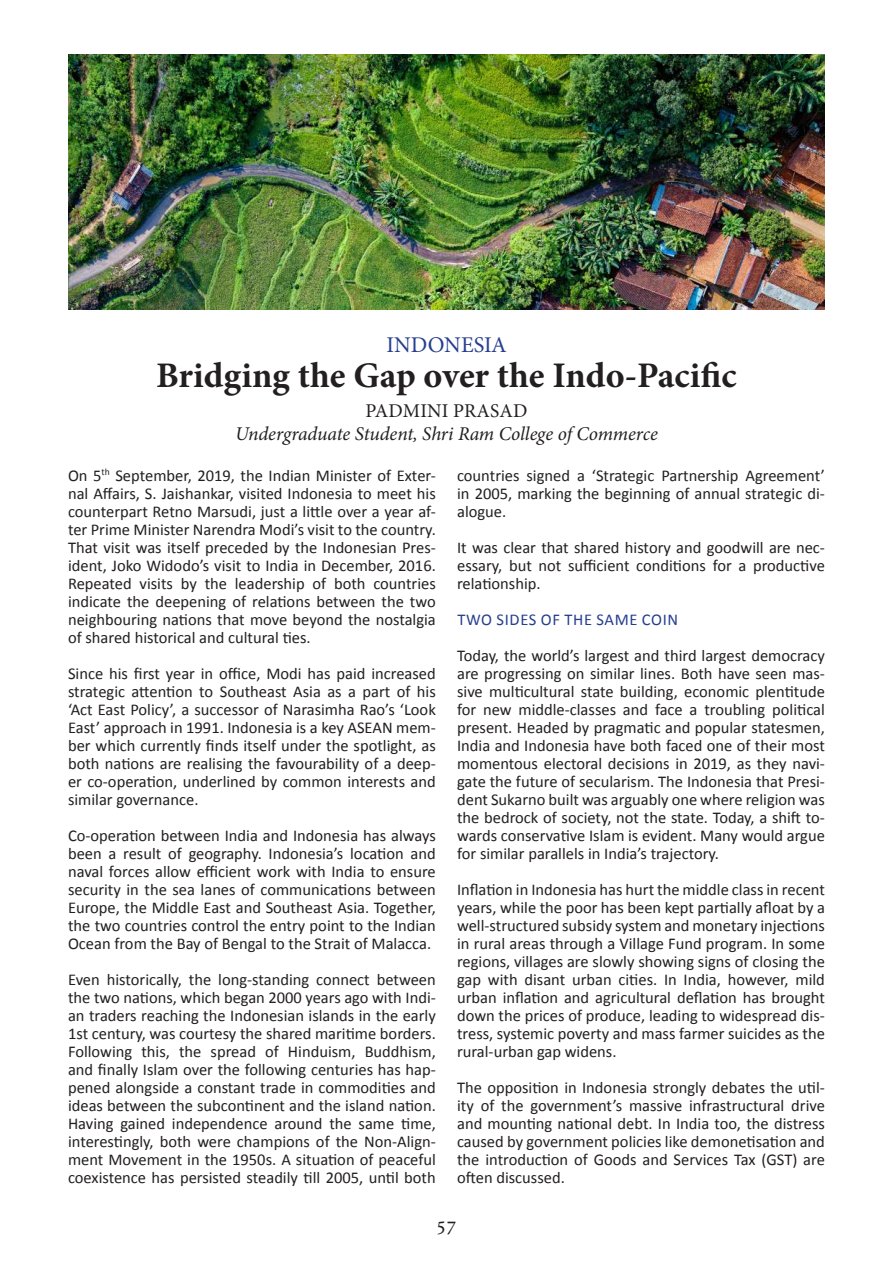
<style>
.page{position:relative;width:893px;height:1263px;background:#fff}
.page>*{position:absolute;margin:0;border:0;box-sizing:border-box;transform-origin:0 0}
.t1{font:700 36px "Minion Pro";color:#231f20}
.t2{font:22.5px "Minion Pro";color:#253f8e}
.t3{font:21px "Minion Pro";color:#231f20}
.t4{font:italic 19.5px "Minion Pro";letter-spacing:-.005em;color:#231f20}
.t5{font:19.5px "Minion Pro";letter-spacing:.01em;color:#231f20}
.t6{font:16.5px/18px "Calibri";color:#231f20;text-align:justify}
.t7{font:16.5px "Calibri";letter-spacing:.04em;color:#253f8e}
</style>
<div class="page">
<img style="left:68px;top:54px;width:757px;height:255px">
<h2 class="t2" style="left:386px;top:330px;width:122px">INDONESIA</h2>
<h1 class="t1" style="left:156px;top:350px;width:582px">Bridging the Gap over the Indo-Pacific</h1>
<p class="t5" style="left:365px;top:397px;width:164px">PADMINI PRASAD</p>
<p class="t4" style="left:235px;top:421px;width:424px">Undergraduate Student, Shri Ram College of Commerce</p>
<p class="t6" style="left:68px;top:466px;width:369px">On 5<sup>th</sup> September, 2019, the Indian Minister of Exter&shy;nal Affairs, S. Jaishankar, visited Indonesia to meet his counterpart Retno Marsudi, just a little over a year af&shy;ter Prime Minister Narendra Modi’s visit to the country.<br>That visit was itself preceded by the Indonesian Pres&shy;ident, Joko Widodo’s visit to India in December, 2016.<br>Repeated visits by the leadership of both countries indicate the deepening of relations between the two neighbouring nations that move beyond the nostalgia of shared historical and cultural ties.</p>
<p class="t6" style="left:68px;top:664px;width:369px">Since his first year in office, Modi has paid increased strategic attention to Southeast Asia as a part of his ‘Act East Policy’, a successor of Narasimha Rao’s ‘Look East’ approach in 1991. Indonesia is a key ASEAN mem&shy;ber which currently finds itself under the spotlight, as both nations are realising the favourability of a deep&shy;er co-operation, underlined by common interests and similar governance.</p>
<p class="t6" style="left:68px;top:826px;width:369px">Co-operation between India and Indonesia has always been a result of geography. Indonesia’s location and naval forces allow efficient work with India to ensure security in the sea lanes of communications between Europe, the Middle East and Southeast Asia. Together, the two countries control the entry point to the Indian Ocean from the Bay of Bengal to the Strait of Malacca.</p>
<p class="t6" style="left:68px;top:970px;width:369px">Even historically, the long-standing connect between the two nations, which began 2000 years ago with Indi&shy;an traders reaching the Indonesian islands in the early 1st century, was courtesy the shared maritime borders.<br>Following this, the spread of Hinduism, Buddhism, and finally Islam over the following centuries has hap&shy;pened alongside a constant trade in commodities and ideas between the subcontinent and the island nation.<br>Having gained independence around the same time, interestingly, both were champions of the Non-Align&shy;ment Movement in the 1950s. A situation of peaceful coexistence has persisted steadily till 2005, until both</p>
<p class="t6" style="left:457px;top:466px;width:369px">countries signed a ‘Strategic Partnership Agreement’ in 2005, marking the beginning of annual strategic di&shy;alogue.</p>
<p class="t6" style="left:457px;top:538px;width:369px">It was clear that shared history and goodwill are nec&shy;essary, but not sufficient conditions for a productive relationship.</p>
<p class="t7" style="left:457px;top:609px;width:222px">TWO SIDES OF THE SAME COIN</p>
<p class="t6" style="left:457px;top:646px;width:369px">Today, the world’s largest and third largest democracy are progressing on similar lines. Both have seen mas&shy;sive multicultural state building, economic plentitude for new middle-classes and face a troubling political present. Headed by pragmatic and popular statesmen, India and Indonesia have both faced one of their most momentous electoral decisions in 2019, as they navi&shy;gate the future of secularism. The Indonesia that Presi&shy;dent Sukarno built was arguably one where religion was the bedrock of society, not the state. Today, a shift to&shy;wards conservative Islam is evident. Many would argue for similar parallels in India’s trajectory.</p>
<p class="t6" style="left:457px;top:880px;width:369px">Inflation in Indonesia has hurt the middle class in recent years, while the poor has been kept partially afloat by a well-structured subsidy system and monetary injections in rural areas through a Village Fund program. In some regions, villages are slowly showing signs of closing the gap with disant urban cities. In India, however, mild urban inflation and agricultural deflation has brought down the prices of produce, leading to widespread dis&shy;tress, systemic poverty and mass farmer suicides as the rural-urban gap widens.</p>
<p class="t6" style="left:457px;top:1078px;width:369px">The opposition in Indonesia strongly debates the util&shy;ity of the government’s massive infrastructural drive and mounting national debt. In India too, the distress caused by government policies like demonetisation and the introduction of Goods and Services Tax (GST) are often discussed.</p>
<p class="t3" style="left:436px;top:1211px;width:22px">57</p>
</div>
